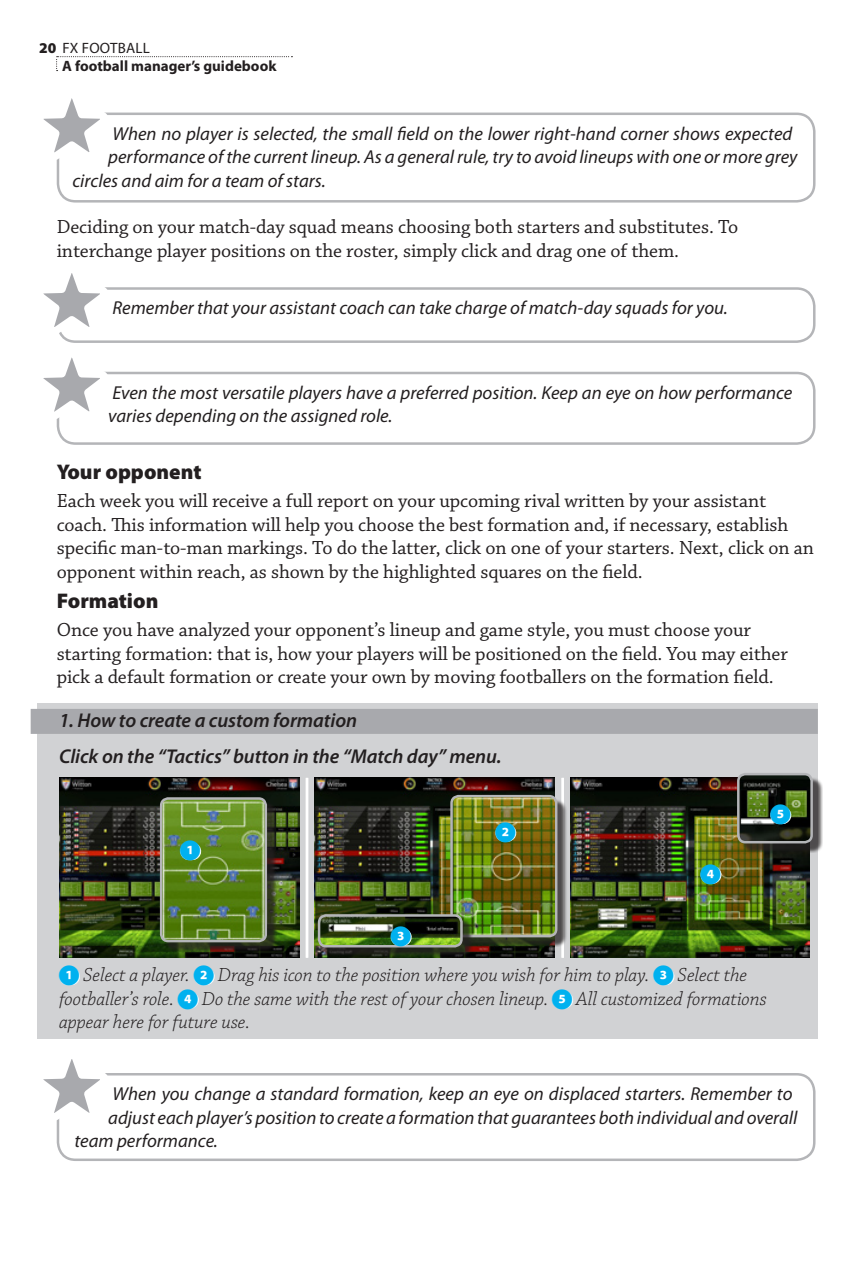
<style>
.page{position:relative;width:851px;height:1276px;background:#fff}
.page>*{position:absolute;margin:0;border:0;box-sizing:border-box;transform-origin:0 0}
.t1{font:900 21.25px "Myriad Pro";color:#231f20}
.t2{font:20px/23.5px "Chaparral Pro";letter-spacing:-.005em;color:#231f20}
.t3{font:italic 300 20px/23.5px "Chaparral Pro";letter-spacing:-.005em;color:#231f20}
.t4{font:italic 600 20px/36.2px "Myriad Pro";letter-spacing:-.005em;color:#231f20}
.t5{font:20px "FX Interactive Glyphs";color:#00b1ef}
.t6{font:italic 18.75px/23.5px "Myriad Pro";color:#231f20}
.t7{font:700 15px/18px "Myriad Pro";color:#231f20}
.s1{font-weight:900}
.s2{font-weight:400}
.s3{font-family:"FX Interactive Glyphs";font-weight:400;font-style:normal;color:#00b1ef}
</style>
<div class="page">
<svg style="left:56px;top:56px;width:236px;height:15px"></svg>
<div style="left:57px;top:113px;width:758px;height:89px;border:2px solid #b4b5b8;border-radius:18px"></div>
<svg style="left:43px;top:98px;width:72px;height:69px"></svg>
<div style="left:57px;top:287px;width:758px;height:56px;border:2px solid #b4b5b8;border-radius:18px"></div>
<div style="left:57px;top:372px;width:758px;height:73px;border:2px solid #b4b5b8;border-radius:18px"></div>
<svg style="left:43px;top:273px;width:72px;height:153px"></svg>
<div style="left:57px;top:1073px;width:758px;height:88px;border:2px solid #b4b5b8;border-radius:18px"></div>
<svg style="left:43px;top:1059px;width:72px;height:68px"></svg>
<div style="left:38px;top:703px;width:779px;height:336px;background:#d1d2d4"></div>
<div style="left:31px;top:709px;width:786px;height:25px;background:#a8a9ad"></div>
<svg style="left:68px;top:967px;width:3px;height:18px"></svg>
<svg style="left:202px;top:967px;width:4px;height:18px"></svg>
<svg style="left:662px;top:967px;width:3px;height:18px"></svg>
<svg style="left:186px;top:991px;width:4px;height:17px"></svg>
<svg style="left:561px;top:991px;width:3px;height:17px"></svg>
<img style="left:59px;top:778px;width:240px;height:180px">
<img style="left:315px;top:778px;width:240px;height:180px">
<img style="left:570px;top:777px;width:239px;height:180px">
<hr style="left:306px;top:778px;width:2px;height:179px;background:#fff">
<hr style="left:561px;top:778px;width:3px;height:179px;background:#fff">
<svg style="left:709px;top:866px;width:3px;height:17px"></svg>
<div style="left:164px;top:801px;width:113px;height:151px;background:#231f20;opacity:.75"></div>
<img style="left:161px;top:798px;width:105px;height:143px">
<div style="left:160px;top:797px;width:107px;height:145px;border:2px solid #b4b5b8;border-radius:7px"></div>
<div style="left:454px;top:798px;width:113px;height:149px;background:#231f20;opacity:.75"></div>
<img style="left:451px;top:796px;width:105px;height:140px">
<div style="left:450px;top:795px;width:107px;height:142px;border:2px solid #b4b5b8;border-radius:7px"></div>
<svg style="left:189px;top:842px;width:3px;height:18px"></svg>
<svg style="left:504px;top:824px;width:3px;height:17px"></svg>
<div style="left:321px;top:918px;width:152px;height:39px;background:#231f20;opacity:.75"></div>
<img style="left:319px;top:915px;width:142px;height:31px">
<div style="left:318px;top:914px;width:144px;height:33px;border:2px solid #b4b5b8;border-radius:7px"></div>
<div style="left:740px;top:776px;width:82px;height:77px;background:#231f20;opacity:.75"></div>
<img style="left:738px;top:774px;width:73px;height:68px">
<div style="left:737px;top:773px;width:75px;height:70px;border:2px solid #b4b5b8;border-radius:7px"></div>
<svg style="left:399px;top:928px;width:4px;height:18px"></svg>
<svg style="left:779px;top:806px;width:3px;height:18px"></svg>
<p class="t7" style="left:62px;top:38px;width:216px;text-indent:-23px"><span class="s1">20</span> <span class="s2">FX FOOTBALL<br></span>A football manager’s guidebook</p>
<p class="t6" style="left:112px;top:122px;width:681px">When no player is selected, the small field on the lower right-hand corner shows expected</p>
<p class="t6" style="left:108px;top:146px;width:690px">performance of the current lineup. As a general rule, try to avoid lineups with one or more grey</p>
<p class="t6" style="left:72px;top:169px;width:255px">circles and aim for a team of stars.</p>
<p class="t2" style="left:57px;top:216px;width:683px">Deciding on your match-day squad means choosing both starters and substitutes. To interchange player positions on the roster, simply click and drag one of them.</p>
<p class="t6" style="left:112px;top:297px;width:616px">Remember that your assistant coach can take charge of match-day squads for you.</p>
<p class="t6" style="left:108px;top:381px;width:685px">Even the most versatile players have a preferred position. Keep an eye on how performance varies depending on the assigned role.</p>
<p class="t1" style="left:57px;top:457px;width:146px">Your opponent</p>
<p class="t2" style="left:57px;top:490px;width:758px">Each week you will receive a full report on your upcoming rival written by your assistant coach. This information will help you choose the best formation and, if necessary, establish specific man-to-man markings. To do the latter, click on one of your starters. Next, click on an opponent within reach, as shown by the highlighted squares on the field.</p>
<p class="t1" style="left:57px;top:587px;width:103px">Formation</p>
<p class="t2" style="left:57px;top:619px;width:732px">Once you have analyzed your opponent’s lineup and game style, you must choose your starting formation: that is, how your players will be positioned on the field. You may either pick a default formation or create your own by moving footballers on the formation field.</p>
<p class="t4" style="left:59px;top:701px;width:444px">1. How to create a custom formation<br>Click on the “Tactics” button in the “Match day” menu.</p>
<p class="t5" style="left:180px;top:836px;width:21px">1</p>
<p class="t5" style="left:390px;top:922px;width:21px">3</p>
<p class="t5" style="left:495px;top:818px;width:21px">2</p>
<p class="t5" style="left:700px;top:860px;width:21px">4</p>
<p class="t5" style="left:770px;top:800px;width:21px">5</p>
<p class="t3" style="left:59px;top:964px;width:709px"><span class="s3">1</span> Select a player. <span class="s3">2</span> Drag his icon to the position where you wish for him to play. <span class="s3">3</span> Select the footballer’s role. <span class="s3">4</span> Do the same with the rest of your chosen lineup. <span class="s3">5</span> All customized formations appear here for future use.</p>
<p class="t6" style="left:112px;top:1082px;width:681px">When you change a standard formation, keep an eye on displaced starters. Remember to</p>
<p class="t6" style="left:108px;top:1106px;width:690px">adjust each player’s position to create a formation that guarantees both individual and overall</p>
<p class="t6" style="left:74px;top:1129px;width:145px">team performance.</p>
</div>
